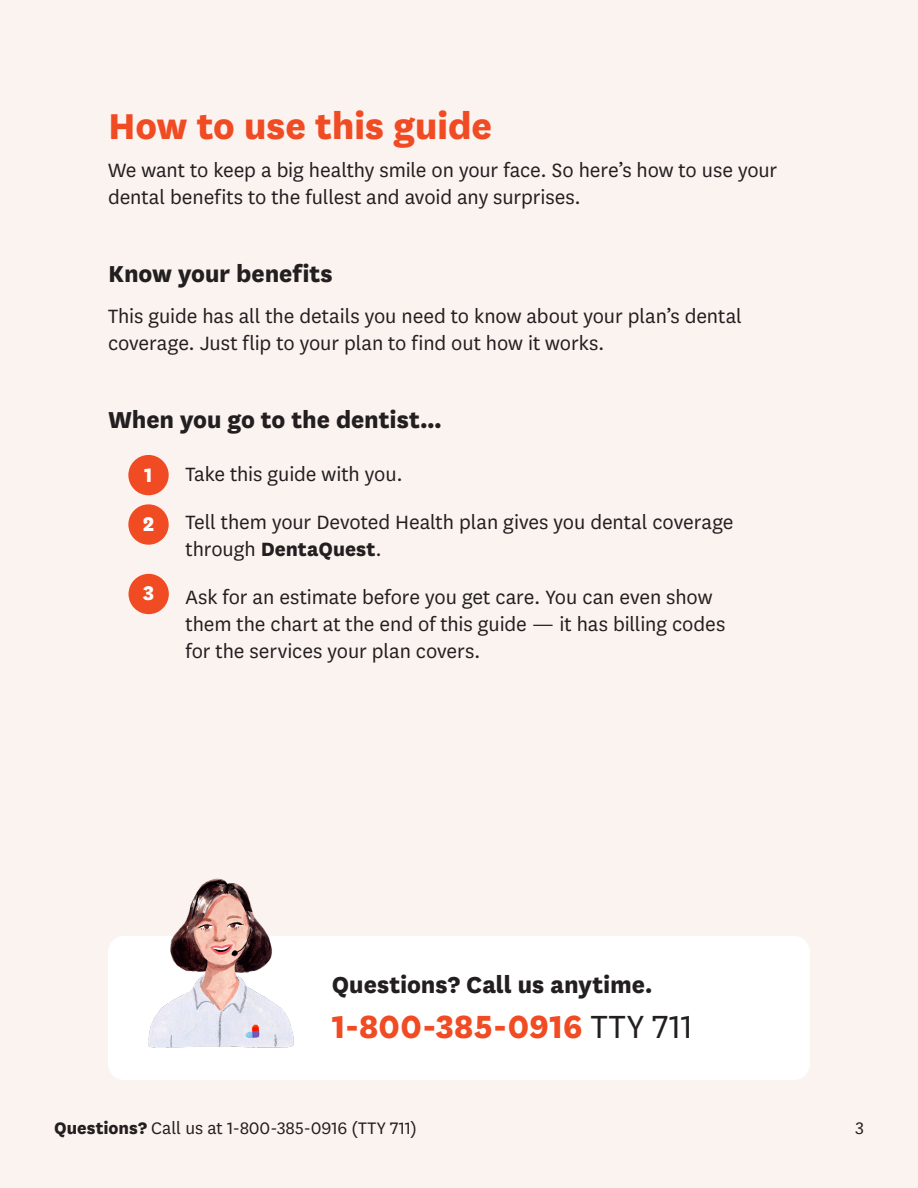
<style>
.page{position:relative;width:918px;height:1188px;background:#fbf3ef}
.page>*{position:absolute;margin:0;border:0;box-sizing:border-box;transform-origin:0 0}
.t1{font:800 42px "National";letter-spacing:-.01em;color:#f04b23}
.t2{font:800 37.5px "National";letter-spacing:-.01em;color:#f04b23}
.t3{font:800 27px "National";letter-spacing:-.005em;color:#231f20}
.t4{font:800 23.1px/49.3px "National";color:#fff}
.t5{font:22.5px/27px "National";letter-spacing:-.005em;color:#231f20}
.t6{font:19.5px "National";color:#231f20}
.s1{font-family:"National 2";font-weight:700}
.s2{font-weight:800}
.s3{font-weight:400;color:#231f20}
</style>
<div class="page">
<div style="left:108px;top:936px;width:702px;height:144px;background:#fff;border-radius:16px"></div>
<img style="left:148px;top:878px;width:146px;height:170px">
<div style="left:128px;top:455px;width:41px;height:40px;background:#f04b23;border-radius:50%"></div>
<div style="left:128px;top:504px;width:41px;height:41px;background:#f04b23;border-radius:50%"></div>
<div style="left:129px;top:574px;width:40px;height:40px;background:#f04b23;border-radius:50%"></div>
<h1 class="t1" style="left:108px;top:96px;width:386px">How to use this guide</h1>
<p class="t5" style="left:108px;top:156px;width:671px">We want to keep a big healthy smile on your face. So here’s how to use your dental benefits to the fullest and avoid any surprises.</p>
<p class="t3" style="left:108px;top:254px;width:226px">Know your benefits</p>
<p class="t5" style="left:108px;top:301px;width:635px">This guide has all the details you need to know about your plan’s dental coverage. Just flip to your plan to find out how it works.</p>
<p class="t3" style="left:108px;top:400px;width:335px">When you go to the dentist<span class="s1">…</span></p>
<p class="t4" style="left:143px;top:448px;width:13px">1<br>2</p>
<p class="t5" style="left:186px;top:449px;width:550px;line-height:48px">Take this guide with you.<br>Tell them your Devoted Health plan gives you dental coverage</p>
<p class="t5" style="left:186px;top:524px;width:529px;line-height:48px">through <span class="s2">DentaQuest</span>.<br>Ask for an estimate before you get care. You can even show</p>
<p class="t5" style="left:186px;top:609px;width:541px">them the chart at the end of this guide — it has billing codes for the services your plan covers.</p>
<p class="t4" style="left:143px;top:567px;width:13px">3</p>
<p class="t3" style="left:332px;top:965px;width:323px">Questions? Call us anytime.</p>
<h2 class="t2" style="left:332px;top:999px;width:363px">1-800-385-0916 <span class="s3">TTY 711</span></h2>
<p class="t6" style="left:54px;top:1115px;width:364px"><span class="s2">Questions?</span> Call us at 1-800-385-0916 (TTY 711)</p>
<p class="t6" style="left:856px;top:1115px;width:10px">3</p>
</div>
